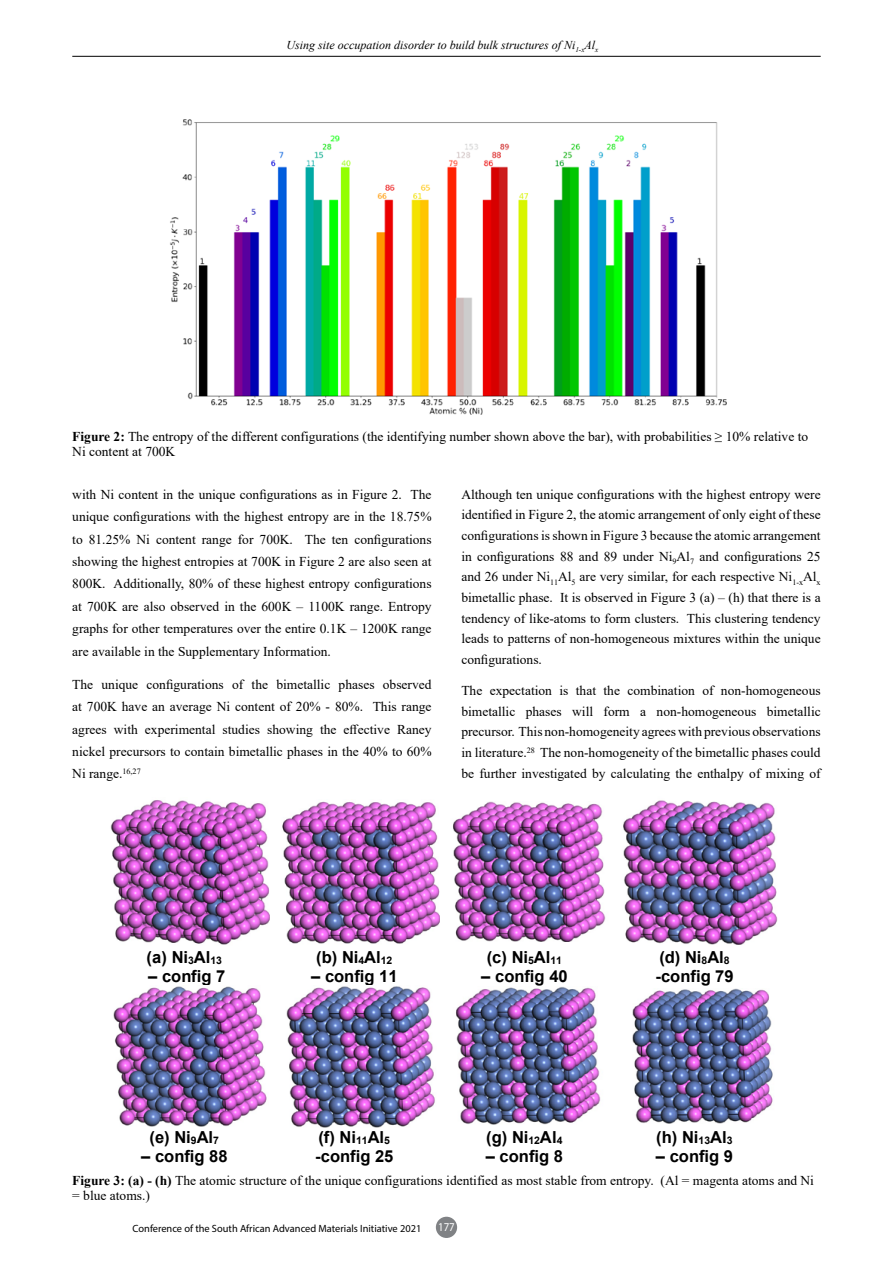
<style>
.page{position:relative;width:893px;height:1263px;background:#fff}
.page>*{position:absolute;margin:0;border:0;box-sizing:border-box;transform-origin:0 0}
.t1{font:700 16.5px/18.9px "Arial";color:#000}
.t2{font:13.5px/20.7px "Times New Roman";color:#000;text-align:justify}
.t3{font:italic 12px "Times New Roman";color:#000}
.t4{font:12px "Myriad Pro";color:#fff;scale:.9 1}
.t5{font:10.5px "Myriad Pro";color:#000}
.s1{font-weight:700}
</style>
<div class="page">
<hr style="left:72px;top:56px;width:749px;height:1px;background:#000">
<div style="left:436px;top:1217px;width:21px;height:21px;background:#808285;border-radius:50%"></div>
<img style="left:170px;top:119px;width:557px;height:296px">
<img style="left:110px;top:800px;width:159px;height:145px">
<img style="left:282px;top:801px;width:157px;height:143px">
<img style="left:453px;top:802px;width:153px;height:140px">
<img style="left:623px;top:800px;width:155px;height:145px">
<img style="left:113px;top:986px;width:154px;height:140px">
<img style="left:286px;top:986px;width:149px;height:141px">
<img style="left:456px;top:987px;width:145px;height:138px">
<img style="left:632px;top:988px;width:141px;height:136px">
<p class="t3" style="left:287px;top:37px;width:313px">Using site occupation disorder to build bulk structures of Ni<sub>1-x</sub>Al<sub>x</sub></p>
<p class="t2" style="left:72px;top:429px;width:737px;line-height:15px"><span class="s1">Figure 2:</span> The entropy of the different configurations (the identifying number shown above the bar), with probabilities ≥ 10% relative to<br>Ni content at 700K</p>
<p class="t2" style="left:72px;top:483px;width:361px;line-height:22.4px">with Ni content in the unique configurations as in Figure 2. The unique configurations with the highest entropy are in the 18.75% to 81.25% Ni content range for 700K. The ten configurations showing the highest entropies at 700K in Figure 2 are also seen at 800K. Additionally, 80% of these highest entropy configurations at 700K are also observed in the 600K – 1100K range. Entropy graphs for other temperatures over the entire 0.1K – 1200K range are available in the Supplementary Information.</p>
<p class="t2" style="left:72px;top:673px;width:361px;line-height:22.4px">The unique configurations of the bimetallic phases observed at 700K have an average Ni content of 20% - 80%. This range agrees with experimental studies showing the effective Raney nickel precursors to contain bimetallic phases in the 40% to 60% Ni range.<sup>16,27</sup></p>
<p class="t2" style="left:461px;top:483px;width:361px">Although ten unique configurations with the highest entropy were identified in Figure 2, the atomic arrangement of only eight of these configurations is shown in Figure 3 because the atomic arrangement in configurations 88 and 89 under Ni<sub>9</sub>Al<sub>7</sub> and configurations 25 and 26 under Ni<sub>11</sub>Al<sub>5</sub> are very similar, for each respective Ni<sub>1-x</sub>Al<sub>x </sub>bimetallic phase. It is observed in Figure 3 (a) – (h) that there is a tendency of like-atoms to form clusters. This clustering tendency leads to patterns of non-homogeneous mixtures within the unique configurations.</p>
<p class="t2" style="left:461px;top:680px;width:361px">The expectation is that the combination of non-homogeneous bimetallic phases will form a non-homogeneous bimetallic precursor. This non-homogeneity agrees with previous observations in literature.<sup>28</sup> The non-homogeneity of the bimetallic phases could be further investigated by calculating the enthalpy of mixing of</p>
<p class="t1" style="left:147px;top:948px;width:77px">(a) Ni<sub>3</sub>Al<sub>13</sub></p>
<p class="t1" style="left:148px;top:967px;width:79px">– config 7</p>
<p class="t1" style="left:316px;top:948px;width:78px">(b) Ni<sub>4</sub>Al<sub>12</sub></p>
<p class="t1" style="left:311px;top:967px;width:88px">– config 11</p>
<p class="t1" style="left:487px;top:948px;width:77px">(c) Ni<sub>5</sub>Al<sub>11</sub></p>
<p class="t1" style="left:481px;top:967px;width:88px">– config 40</p>
<p class="t1" style="left:655px;top:948px;width:80px">(d) Ni<sub>8</sub>Al<sub>8 </sub>-config 79</p>
<p class="t1" style="left:150px;top:1127px;width:71px">(e) Ni<sub>9</sub>Al<sub>7</sub></p>
<p class="t1" style="left:141px;top:1146px;width:88px">– config 88</p>
<p class="t1" style="left:315px;top:1127px;width:80px">(f) Ni<sub>11</sub>Al<sub>5 </sub>-config 25</p>
<p class="t1" style="left:486px;top:1127px;width:78px">(g) Ni<sub>12</sub>Al<sub>4</sub></p>
<p class="t1" style="left:486px;top:1146px;width:79px">– config 8</p>
<p class="t1" style="left:656px;top:1127px;width:78px">(h) Ni<sub>13</sub>Al<sub>3</sub></p>
<p class="t1" style="left:656px;top:1146px;width:79px">– config 9</p>
<p class="t2" style="left:72px;top:1172px;width:743px;line-height:15px"><span class="s1">Figure 3: (a) - (h)</span> The atomic structure of the unique configurations identified as most stable from entropy. (Al = magenta atoms and Ni = blue atoms.)</p>
<p class="t5" style="left:133px;top:1221px;width:290px">Conference of the South African Advanced Materials Initiative 2021</p>
<p class="t4" style="left:438px;top:1220px;width:20px">177</p>
<p class="t1" style="left:99px;top:1222px;width:502px">stable from entropy. (Al = magenta atoms and Ni = blue atoms.)</p>
</div>
